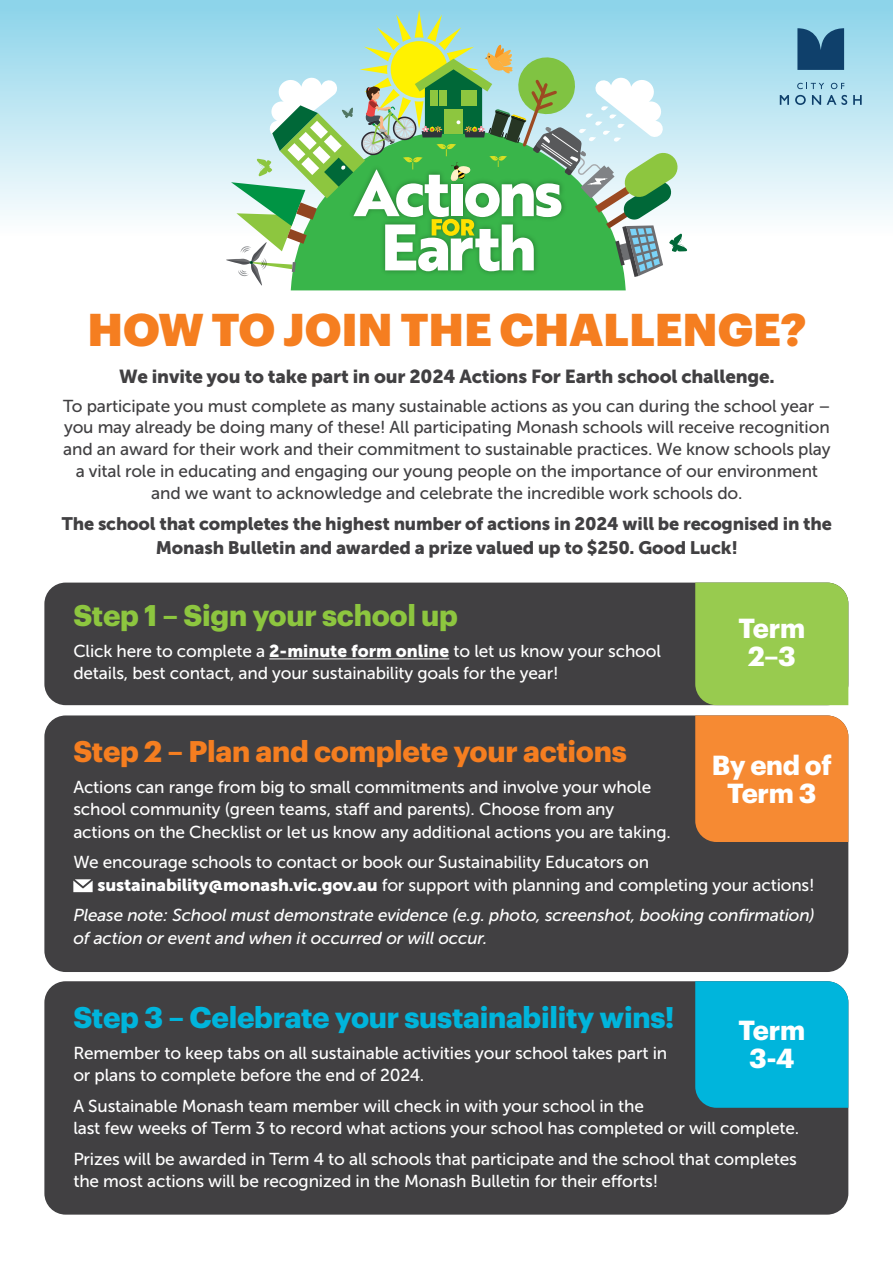
<style>
.page{position:relative;width:893px;height:1263px;background:#fff}
.page>*{position:absolute;margin:0;border:0;box-sizing:border-box;transform-origin:0 0}
.t1{font:900 45px "Graphik";letter-spacing:-.005em;color:#f57e20}
.t2{font:700 29.25px "Graphik";letter-spacing:-.01em;color:#00b5dc}
.t3{font:700 29.25px "Graphik";letter-spacing:-.01em;color:#f57e20}
.t4{font:700 29.25px "Graphik";letter-spacing:-.01em;color:#8dc63f}
.t5{font:700 27px/28.5px "Graphik";letter-spacing:-.01em;color:#fff;text-align:center}
.t6{font:18.75px "Museo Sans 900";letter-spacing:-.01em;color:#414042}
.t7{font:18px/24px "Museo Sans 900";letter-spacing:-.01em;color:#414042;text-align:center}
.t8{font:17.25px/22.2px "Museo Sans 500";letter-spacing:-.01em;color:#fff}
.t9{font:17.25px/21.8px "Museo Sans 500";letter-spacing:-.01em;color:#414042;text-align:center}
.t10{font:italic 17.25px/22.2px "Museo Sans 500";letter-spacing:-.01em;color:#fff}
.s1{font-family:"Museo Sans 900"}
</style>
<div class="page">
<div style="left:0;top:0;width:893px;height:237px;background:linear-gradient(to bottom,#8ad3e9,#fefefe)"></div>
<div style="left:44px;top:583px;width:804px;height:122px;background:#414042;border-radius:21px"></div>
<div style="left:695px;top:583px;width:153px;height:122px;background:#98cb4f"></div>
<div style="left:44px;top:981px;width:804px;height:233px;background:#414042;border-radius:21px"></div>
<div style="left:695px;top:981px;width:153px;height:127px;background:#00b5dc"></div>
<div style="left:44px;top:715px;width:804px;height:257px;background:#414042;border-radius:21px"></div>
<div style="left:695px;top:715px;width:153px;height:127px;background:#f68a33"></div>
<svg style="left:290px;top:285px;width:336px;height:6px;background:#4cbc5b"></svg>
<svg style="left:226px;top:10px;width:461px;height:275px"></svg>
<svg style="left:780px;top:95px;width:9px;height:10px"></svg>
<svg style="left:795px;top:95px;width:11px;height:10px"></svg>
<svg style="left:812px;top:95px;width:9px;height:10px"></svg>
<svg style="left:827px;top:95px;width:20px;height:10px"></svg>
<svg style="left:853px;top:95px;width:9px;height:10px"></svg>
<svg style="left:797px;top:83px;width:27px;height:6px"></svg>
<svg style="left:831px;top:83px;width:13px;height:6px"></svg>
<svg style="left:797px;top:27px;width:47px;height:43px;background:#23567d"></svg>
<hr style="left:269px;top:658px;width:180px;height:1px;background:#fff">
<svg style="left:73px;top:879px;width:20px;height:13px"></svg>
<h1 class="t1" style="left:88px;top:295px;width:720px">HOW TO JOIN THE CHALLENGE?</h1>
<p class="t6" style="left:119px;top:365px;width:657px">We invite you to take part in our 2024 Actions For Earth school challenge.</p>
<p class="t9" style="left:63px;top:395px;width:769px">To participate you must complete as many sustainable actions as you can during the school year – you may already be doing many of these! All participating Monash schools will receive recognition and an award for their work and their commitment to sustainable practices. We know schools play a vital role in educating and engaging our young people on the importance of our environment and we want to acknowledge and celebrate the incredible work schools do.</p>
<p class="t7" style="left:62px;top:511px;width:771px">The school that completes the highest number of actions in 2024 will be recognised in the<br>Monash Bulletin and awarded a prize valued up to $250. Good Luck!</p>
<h2 class="t4" style="left:73px;top:593px;width:386px">Step 1 – Sign your school up</h2>
<p class="t8" style="left:73px;top:640px;width:589px">Click here to complete a <span class="s1">2-minute form online</span> to let us know your school details, best contact, and your sustainability goals for the year!</p>
<h3 class="t5" style="left:738px;top:611px;width:68px">Term<br>2–3</h3>
<h2 class="t3" style="left:73px;top:729px;width:555px">Step 2 – Plan and complete your actions</h2>
<p class="t8" style="left:73px;top:776px;width:599px">Actions can range from big to small commitments and involve your whole school community (green teams, staff and parents). Choose from any actions on the Checklist or let us know any additional actions you are taking.</p>
<p class="t8" style="left:98px;top:851px;width:718px;text-indent:-24px">We encourage schools to contact or book our Sustainability Educators on <span class="s1">sustainability@monash.vic.gov.au</span> for support with planning and completing your actions!</p>
<p class="t10" style="left:73px;top:904px;width:743px">Please note: School must demonstrate evidence (e.g. photo, screenshot, booking confirmation) of action or event and when it occurred or will occur.</p>
<h3 class="t5" style="left:712px;top:748px;width:122px">By end of<br>Term 3</h3>
<h2 class="t2" style="left:73px;top:994px;width:603px">Step 3 – Celebrate your sustainability wins!</h2>
<p class="t8" style="left:73px;top:1041px;width:595px">Remember to keep tabs on all sustainable activities your school takes part in or plans to complete before the end of 2024.</p>
<p class="t8" style="left:73px;top:1094px;width:727px">A Sustainable Monash team member will check in with your school in the<br>last few weeks of Term 3 to record what actions your school has completed or will complete.</p>
<p class="t8" style="left:73px;top:1147px;width:725px">Prizes will be awarded in Term 4 to all schools that participate and the school that completes the most actions will be recognized in the Monash Bulletin for their efforts!</p>
<h3 class="t5" style="left:738px;top:1013px;width:68px">Term<br>3-4</h3>
</div>
